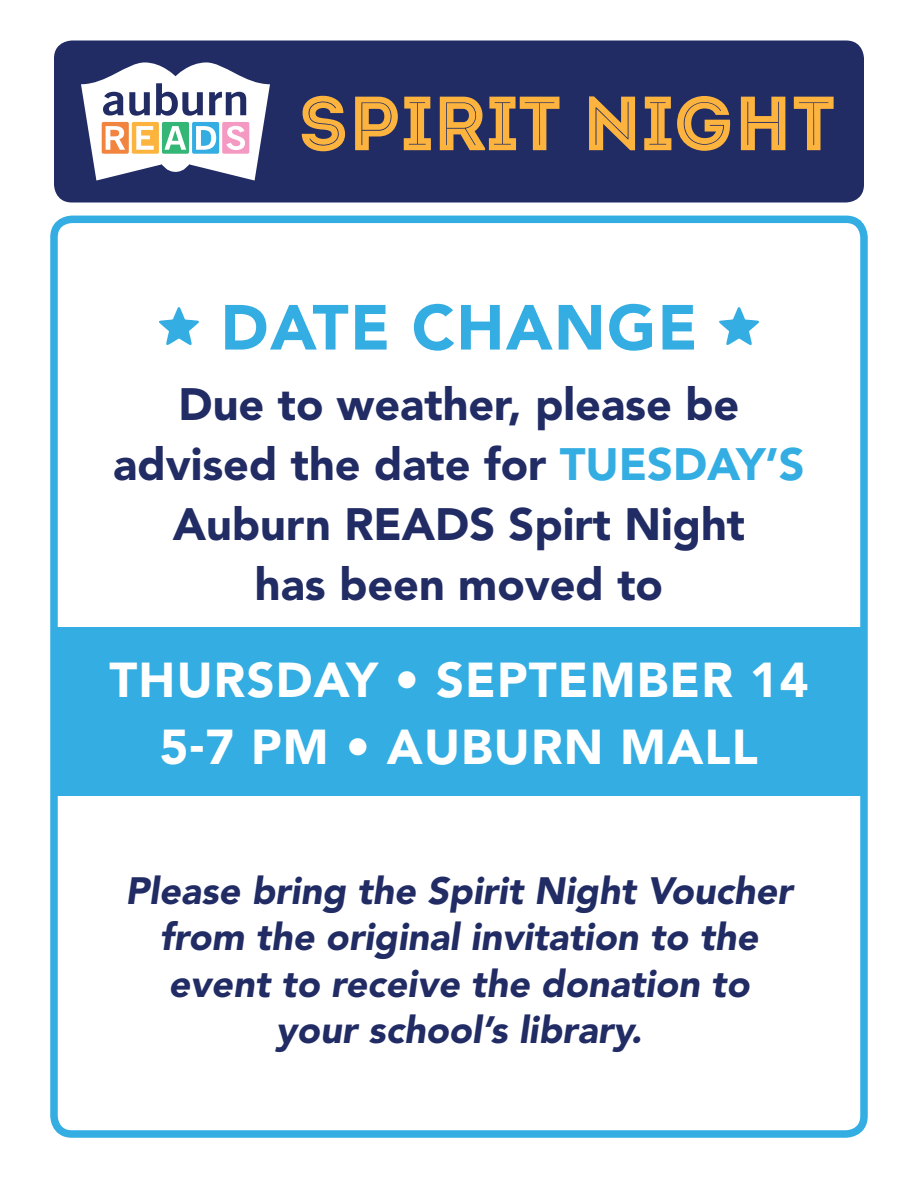
<style>
.page{position:relative;width:918px;height:1188px;background:#fff}
.page>*{position:absolute;margin:0;border:0;box-sizing:border-box;transform-origin:0 0}
.t1{font:76.5px "Intro Inline";color:#fcb43f}
.t2{font:900 63px "Avenir LT Std";letter-spacing:.025em;color:#33ade2}
.t3{font:900 48.6px "Avenir LT Std";letter-spacing:.025em;color:#fff}
.t4{font:900 45px/60px "Avenir LT Std";color:#212b64;text-align:center}
.t5{font:italic 900 37.8px/46.5px "Avenir LT Std";color:#212b64;text-align:center}
.s1{color:#33ade2}
</style>
<div class="page">
<div style="left:50px;top:216px;width:818px;height:922px;border:8px solid #33ade2;border-radius:18px"></div>
<div style="left:55px;top:628px;width:808px;height:168px;background:#33ade2"></div>
<svg style="left:159px;top:307px;width:40px;height:38px"></svg>
<svg style="left:719px;top:307px;width:40px;height:38px"></svg>
<div style="left:54px;top:40px;width:810px;height:162px;background:#212b64;border-radius:18px"></div>
<svg style="left:81px;top:62px;width:189px;height:119px"></svg>
<p class="t1" style="left:299px;top:78px;width:538px">SPIRIT NIGHT</p>
<p class="t2" style="left:221px;top:290px;width:478px">DATE CHANGE</p>
<p class="t4" style="left:113px;top:375px;width:693px">Due to weather, please be advised the date for <span class="s1">TUESDAY’S<br></span>Auburn READS Spirt Night<br>has been moved to</p>
<p class="t3" style="left:110px;top:651px;width:700px">THURSDAY • SEPTEMBER 14</p>
<p class="t3" style="left:160px;top:718px;width:600px">5-7 PM • AUBURN MALL</p>
<p class="t5" style="left:125px;top:868px;width:669px">Please bring the Spirit Night Voucher from the original invitation to the event to receive the donation to your school’s library.</p>
</div>
